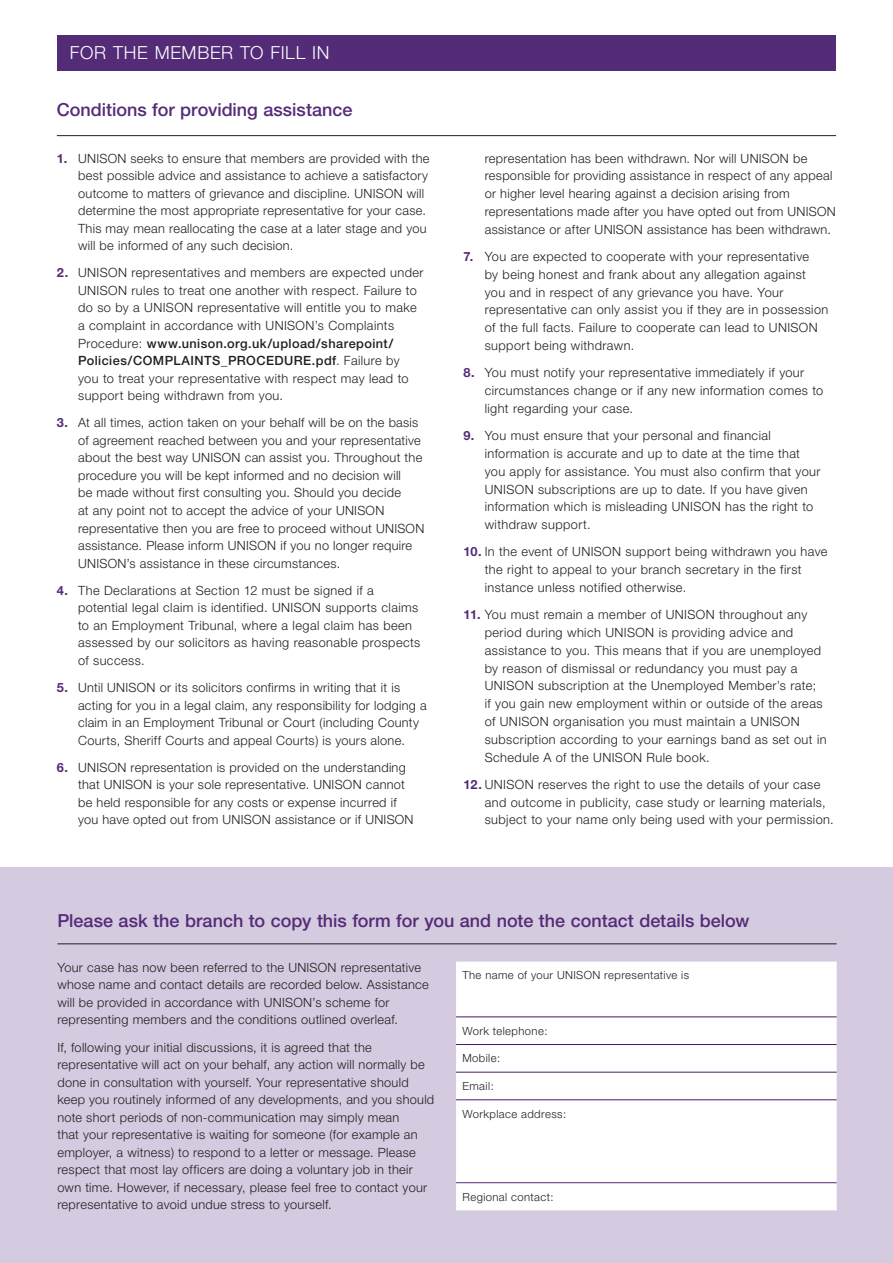
<style>
.page{position:relative;width:893px;height:1263px;background:#fff}
.page>*{position:absolute;margin:0;border:0;box-sizing:border-box;transform-origin:0 0}
.numeredtext{font:500 18px "Helvetica Neue";color:#542b77}
.body{font:300 18px "Helvetica Neue";letter-spacing:.035em;color:#fff}
.body-2{font:300 12.75px/17.5px "Helvetica Neue";letter-spacing:.025em;color:#231f20}
.body-3{font:300 11.25px "Helvetica Neue";letter-spacing:.035em;color:#231f20}
.s1{font-weight:700;color:#542b77}
.s2{font-weight:500}
</style>
<div class="page">
<hr style="left:57px;top:135px;width:779px;height:1px;background:#231f20">
<div style="left:0;top:867px;width:893px;height:396px;background:#d4cbe0"></div>
<hr style="left:57px;top:943px;width:780px;height:1px;background:#231f20">
<div style="left:456px;top:961px;width:381px;height:249px;background:#fff"></div>
<hr style="left:456px;top:1016px;width:381px;height:1px;background:#48166d">
<hr style="left:456px;top:1044px;width:381px;height:1px;background:#48166d">
<hr style="left:456px;top:1072px;width:381px;height:1px;background:#48166d">
<hr style="left:456px;top:1099px;width:381px;height:1px;background:#48166d">
<hr style="left:456px;top:1182px;width:381px;height:1px;background:#542b77">
<div style="left:57px;top:35px;width:779px;height:35px;background:#542b77"></div>
<p class="body" style="left:70px;top:42px;width:261px">FOR THE MEMBER TO FILL IN</p>
<p class="numeredtext" style="left:57px;top:99px;width:297px">Conditions for providing assistance</p>
<p class="body-2" style="left:78px;top:149px;width:353px;text-indent:-21px"><span class="s1">1.</span> UNISON seeks to ensure that members are provided with the best possible advice and assistance to achieve a satisfactory outcome to matters of grievance and discipline. UNISON will determine the most appropriate representative for your case.<br>This may mean reallocating the case at a later stage and you will be informed of any such decision.</p>
<p class="body-2" style="left:78px;top:264px;width:347px;text-indent:-21px"><span class="s1">2.</span> UNISON representatives and members are expected under UNISON rules to treat one another with respect. Failure to do so by a UNISON representative will entitle you to make a complaint in accordance with UNISON’s Complaints Procedure: <span class="s2">www.unison.org.uk/upload/sharepoint/ Policies/COMPLAINTS_PROCEDURE.pdf</span>. Failure by<br>you to treat your representative with respect may lead to support being withdrawn from you.</p>
<p class="body-2" style="left:78px;top:414px;width:348px;text-indent:-21px"><span class="s1">3.</span> At all times, action taken on your behalf will be on the basis of agreement reached between you and your representative about the best way UNISON can assist you. Throughout the procedure you will be kept informed and no decision will<br>be made without first consulting you. Should you decide<br>at any point not to accept the advice of your UNISON representative then you are free to proceed without UNISON assistance. Please inform UNISON if you no longer require UNISON’s assistance in these circumstances.</p>
<p class="body-2" style="left:78px;top:581px;width:344px;text-indent:-21px"><span class="s1">4.</span> The Declarations at Section 12 must be signed if a potential legal claim is identified. UNISON supports claims to an Employment Tribunal, where a legal claim has been assessed by our solicitors as having reasonable prospects of success.</p>
<p class="body-2" style="left:78px;top:678px;width:350px;text-indent:-21px"><span class="s1">5.</span> Until UNISON or its solicitors confirms in writing that it is acting for you in a legal claim, any responsibility for lodging a claim in an Employment Tribunal or Court (including County Courts, Sheriff Courts and appeal Courts) is yours alone.</p>
<p class="body-2" style="left:78px;top:758px;width:337px;text-indent:-21px"><span class="s1">6.</span> UNISON representation is provided on the understanding that UNISON is your sole representative. UNISON cannot be held responsible for any costs or expense incurred if you have opted out from UNISON assistance or if UNISON</p>
<p class="body-2" style="left:485px;top:149px;width:353px">representation has been withdrawn. Nor will UNISON be responsible for providing assistance in respect of any appeal or higher level hearing against a decision arising from representations made after you have opted out from UNISON assistance or after UNISON assistance has been withdrawn.</p>
<p class="body-2" style="left:485px;top:247px;width:345px;text-indent:-21px"><span class="s1">7.</span> You are expected to cooperate with your representative<br>by being honest and frank about any allegation against you and in respect of any grievance you have. Your representative can only assist you if they are in possession of the full facts. Failure to cooperate can lead to UNISON support being withdrawn.</p>
<p class="body-2" style="left:485px;top:363px;width:340px;text-indent:-21px"><span class="s1">8.</span> You must notify your representative immediately if your circumstances change or if any new information comes to light regarding your case.</p>
<p class="body-2" style="left:485px;top:426px;width:337px;text-indent:-21px"><span class="s1">9.</span> You must ensure that your personal and financial information is accurate and up to date at the time that you apply for assistance. You must also confirm that your UNISON subscriptions are up to date. If you have given information which is misleading UNISON has the right to withdraw support.</p>
<p class="body-2" style="left:485px;top:543px;width:344px;text-indent:-21px"><span class="s1">10.</span> In the event of UNISON support being withdrawn you have the right to appeal to your branch secretary in the first instance unless notified otherwise.</p>
<p class="body-2" style="left:485px;top:605px;width:343px;text-indent:-21px"><span class="s1">11.</span> You must remain a member of UNISON throughout any period during which UNISON is providing advice and assistance to you. This means that if you are unemployed by reason of dismissal or redundancy you must pay a UNISON subscription at the Unemployed Member’s rate;<br>if you gain new employment within or outside of the areas of UNISON organisation you must maintain a UNISON subscription according to your earnings band as set out in Schedule A of the UNISON Rule book.</p>
<p class="body-2" style="left:485px;top:775px;width:350px;text-indent:-21px"><span class="s1">12.</span> UNISON reserves the right to use the details of your case and outcome in publicity, case study or learning materials, subject to your name only being used with your permission.</p>
<p class="numeredtext" style="left:57px;top:909px;width:694px">Please ask the branch to copy this form for you and note the contact details below</p>
<p class="body-2" style="left:57px;top:958px;width:373px">Your case has now been referred to the UNISON representative whose name and contact details are recorded below. Assistance will be provided in accordance with UNISON’s scheme for representing members and the conditions outlined overleaf.</p>
<p class="body-2" style="left:57px;top:1038px;width:378px">If, following your initial discussions, it is agreed that the representative will act on your behalf, any action will normally be done in consultation with yourself. Your representative should keep you routinely informed of any developments, and you should note short periods of non-communication may simply mean<br>that your representative is waiting for someone (for example an employer, a witness) to respond to a letter or message. Please respect that most lay officers are doing a voluntary job in their own time. However, if necessary, please feel free to contact your representative to avoid undue stress to yourself.</p>
<p class="body-3" style="left:462px;top:968px;width:228px">The name of your UNISON representative is</p>
<p class="body-3" style="left:462px;top:1024px;width:87px">Work telephone:</p>
<p class="body-3" style="left:462px;top:1051px;width:39px">Mobile:</p>
<p class="body-3" style="left:462px;top:1079px;width:33px">Email:</p>
<p class="body-3" style="left:462px;top:1107px;width:105px">Workplace address:</p>
<p class="body-3" style="left:462px;top:1190px;width:93px">Regional contact:</p>
</div>
